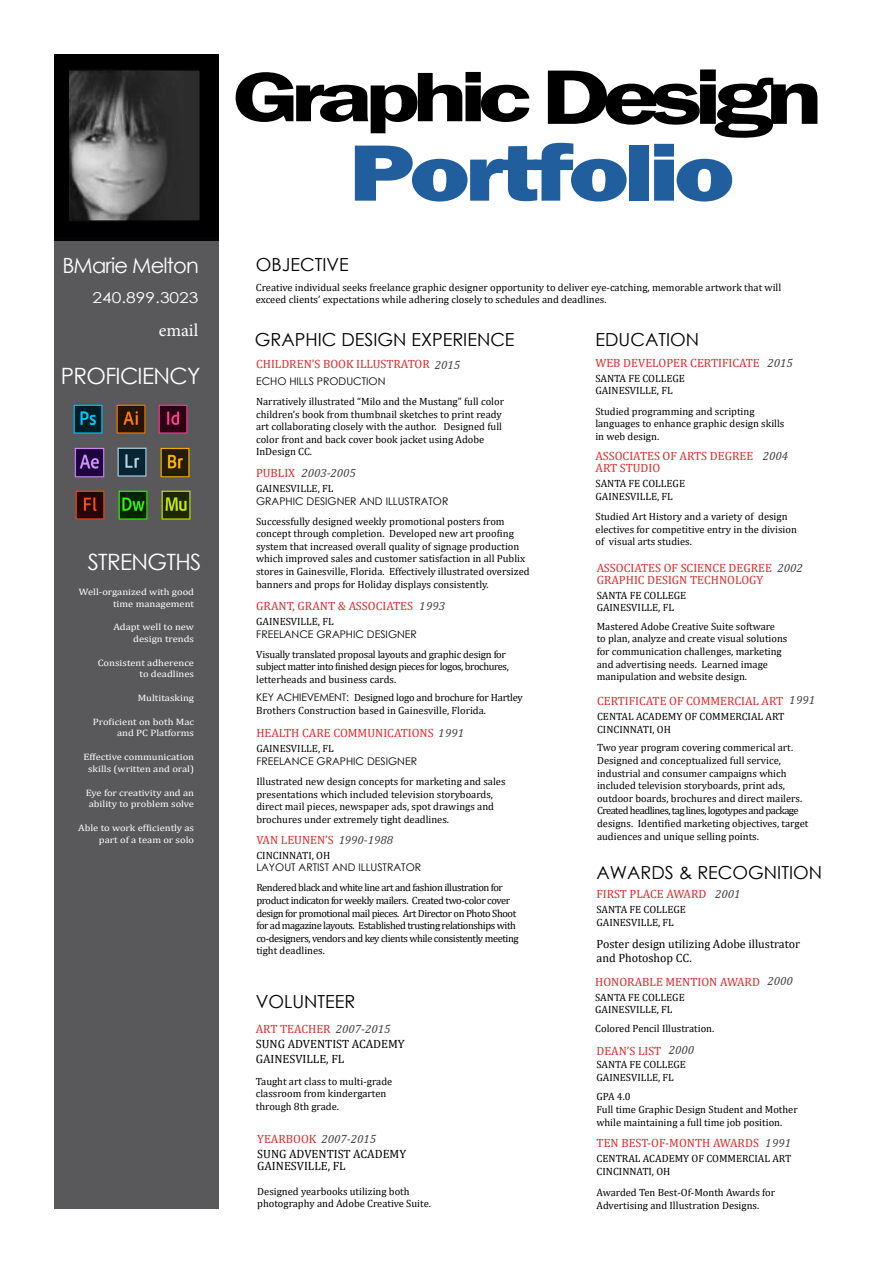
<style>
.page{position:relative;width:893px;height:1263px;background:#fff}
.page>*{position:absolute;margin:0;border:0;box-sizing:border-box;transform-origin:0 0}
.t1{font:800 82.65px "Franklin Gothic";letter-spacing:-.05em;color:#215e9e;scale:1.23 1}
.t2{font:600 79.95px "Franklin Gothic";letter-spacing:-.08em;color:#000;scale:1.35 1}
.t3{font:600 72.45px "Franklin Gothic";letter-spacing:-.09em;color:#000;scale:1.45 1}
.t4{font:22.5px "Century Gothic";letter-spacing:-.03em;color:#fff}
.t5{font:21px "Century Gothic";letter-spacing:-.04em;color:#fff}
.t6{font:18px "Century Gothic";color:#000}
.t7{font:18px "Minion Pro";color:#fff}
.t8{font:15px "Century Gothic";color:#fff;scale:1.16 1}
.t9{font:12px/12px "Cambria";color:#db2b2a}
.t10{font:12px/14.7px "Cambria";color:#000}
.t11{font:italic 12px "Cambria";color:#000}
.t12{font:10.5px/12.6px "Cambria";color:#000}
.t13{font:10.5px/12.6px "Cambria";letter-spacing:-.04em;color:#000}
.t14{font:10.5px/12.6px "Cambria";letter-spacing:-.02em;color:#000}
.t15{font:10.5px "Century Gothic";color:#000}
.t16{font:9.3px/11.9px "Cambria";color:#fff;text-align:right;scale:1.13 1}
.s1{font-style:italic;color:#000}
.s2{font-family:"Century Gothic"}
.s3{color:#db2b2a}
.s4{font-style:italic}
</style>
<div class="page">
<div style="left:54px;top:54px;width:165px;height:187px;background:#000"></div>
<div style="left:54px;top:238px;width:165px;height:971px;background:#59585b"></div>
<img style="left:73px;top:404px;width:30px;height:30px">
<img style="left:116px;top:404px;width:30px;height:30px">
<img style="left:158px;top:404px;width:30px;height:30px">
<img style="left:74px;top:447px;width:31px;height:31px">
<img style="left:117px;top:447px;width:30px;height:30px">
<img style="left:160px;top:447px;width:30px;height:31px">
<img style="left:75px;top:490px;width:30px;height:30px">
<img style="left:118px;top:490px;width:30px;height:30px">
<img style="left:161px;top:490px;width:30px;height:30px">
<img style="left:70px;top:72px;width:128px;height:147px">
<div style="left:67px;top:69px;width:134px;height:153px;border:2px solid #000"></div>
<h3 class="t5" style="left:62px;top:251px;width:138px">BMarie Melton</h3>
<h3 class="t8" style="left:93px;top:287px;width:93px">240.899.3023</h3>
<h3 class="t7" style="left:159px;top:318px;width:41px">email</h3>
<h3 class="t4" style="left:61px;top:360px;width:141px">PROFICIENCY</h3>
<h3 class="t4" style="left:88px;top:546px;width:115px">STRENGTHS</h3>
<p class="t16" style="left:79px;top:586px;width:103px">Well-organized with good time management</p>
<p class="t16" style="left:113px;top:621px;width:73px">Adapt well to new design trends</p>
<p class="t16" style="left:98px;top:656px;width:87px">Consistent adherence to deadlines</p>
<p class="t16" style="left:138px;top:692px;width:51px">Multitasking</p>
<p class="t16" style="left:93px;top:715px;width:91px">Proficient on both Mac and PC Platforms</p>
<p class="t16" style="left:83px;top:751px;width:99px;text-align:center">Effective communication skills (written and oral)</p>
<p class="t16" style="left:86px;top:786px;width:97px;text-align:center">Eye for creativity and an ability to problem solve</p>
<p class="t16" style="left:78px;top:822px;width:104px">Able to work efficiently as part of a team or solo</p>
<h3 class="t3" style="left:232px;top:52px;width:208px">Graphic</h3>
<h2 class="t2" style="left:541px;top:48px;width:211px">Design</h2>
<h1 class="t1" style="left:349px;top:119px;width:315px">Portfolio</h1>
<h3 class="t6" style="left:256px;top:252px;width:94px">OBJECTIVE</h3>
<p class="t12" style="left:256px;top:281px;width:527px">Creative individual seeks freelance graphic designer opportunity to deliver eye-catching, memorable artwork that will exceed clients’ expectations while adhering closely to schedules and deadlines.</p>
<h3 class="t6" style="left:255px;top:327px;width:261px">GRAPHIC DESIGN EXPERIENCE</h3>
<p class="t9" style="left:256px;top:358px;width:206px">CHILDREN’S BOOK ILLUSTRATOR <span class="s1">2015</span></p>
<p class="t15" style="left:256px;top:374px;width:131px">ECHO HILLS PRODUCTION</p>
<p class="t12" style="left:256px;top:395px;width:249px">Narratively illustrated “Milo and the Mustang” full color children’s book from thumbnail sketches to print ready art collaborating closely with the author. Designed full color front and back cover book jacket using Adobe InDesign CC.</p>
<p class="t9" style="left:256px;top:467px;width:41px">PUBLIX</p>
<p class="t12" style="left:256px;top:482px;width:79px">GAINESVILLE, FL</p>
<p class="t15" style="left:256px;top:493px;width:194px">GRAPHIC DESIGNER AND ILLUSTRATOR</p>
<p class="t12" style="left:256px;top:515px;width:275px">Successfully designed weekly promotional posters from concept through completion. Developed new art proofing system that increased overall quality of signage production which improved sales and customer satisfaction in all Publix stores in Gainesville, Florida. Effectively illustrated oversized banners and props for Holiday displays consistently.</p>
<p class="t9" style="left:256px;top:600px;width:158px">GRANT, GRANT &amp; ASSOCIATES</p>
<p class="t12" style="left:256px;top:615px;width:79px">GAINESVILLE, FL</p>
<p class="t15" style="left:256px;top:626px;width:162px">FREELANCE GRAPHIC DESIGNER</p>
<p class="t14" style="left:256px;top:648px;width:254px">Visually translated proposal layouts and graphic design for subject matter into finished design pieces for logos, brochures, letterheads and business cards.</p>
<p class="t12" style="left:256px;top:691px;width:268px"><span class="s2">KEY ACHIEVEMENT:</span> Designed logo and brochure for Hartley<br>Brothers Construction based in Gainesville, Florida.</p>
<p class="t9" style="left:256px;top:727px;width:209px">HEALTH CARE COMMUNICATIONS <span class="s1">1991</span></p>
<p class="t12" style="left:256px;top:742px;width:79px">GAINESVILLE, FL</p>
<p class="t15" style="left:256px;top:754px;width:162px">FREELANCE GRAPHIC DESIGNER</p>
<p class="t12" style="left:256px;top:775px;width:251px">Illustrated new design concepts for marketing and sales presentations which included television storyboards, direct mail pieces, newspaper ads, spot drawings and brochures under extremely tight deadlines.</p>
<p class="t9" style="left:256px;top:833px;width:138px">VAN LEUNEN’S <span class="s1">1990-1988</span></p>
<p class="t12" style="left:256px;top:849px;width:75px">CINCINNATI, OH</p>
<p class="t15" style="left:256px;top:860px;width:166px">LAYOUT ARTIST AND ILLUSTRATOR</p>
<p class="t13" style="left:256px;top:881px;width:264px">Rendered black and white line art and fashion illustration for product indicaton for weekly mailers. Created two-color cover design for promotional mail pieces. Art Director on Photo Shoot for ad magazine layouts. Established trusting relationships with co-designers, vendors and key clients while consistently meeting tight deadlines.</p>
<h3 class="t6" style="left:596px;top:327px;width:105px">EDUCATION</h3>
<p class="t9" style="left:595px;top:357px;width:166px">WEB DEVELOPER CERTIFICATE</p>
<p class="t12" style="left:595px;top:372px;width:91px">SANTA FE COLLEGE<br>GAINESVILLE, FL</p>
<p class="t12" style="left:595px;top:405px;width:191px">Studied programming and scripting languages to enhance graphic design skills in web design.</p>
<p class="t9" style="left:596px;top:450px;width:159px">ASSOCIATES OF ARTS DEGREE<br>ART STUDIO</p>
<p class="t12" style="left:596px;top:477px;width:91px">SANTA FE COLLEGE<br>GAINESVILLE, FL</p>
<p class="t12" style="left:596px;top:510px;width:203px">Studied Art History and a variety of design electives for competitive entry in the division of visual arts studies.</p>
<p class="t9" style="left:597px;top:573px;width:168px">GRAPHIC DESIGN TECHNOLOGY</p>
<p class="t12" style="left:597px;top:589px;width:91px">SANTA FE COLLEGE<br>GAINESVILLE, FL</p>
<p class="t12" style="left:597px;top:620px;width:192px">Mastered Adobe Creative Suite software<br>to plan, analyze and create visual solutions for communication challenges, marketing and advertising needs. Learned image manipulation and website design.</p>
<p class="t9" style="left:597px;top:695px;width:188px">CERTIFICATE OF COMMERCIAL ART</p>
<p class="t12" style="left:597px;top:710px;width:189px">CENTAL ACADEMY OF COMMERCIAL ART<br>CINCINNATI, OH</p>
<p class="t12" style="left:597px;top:741px;width:213px">Two year program covering commerical art.<br>Designed and conceptualized full service, industrial and consumer campaigns which included television storyboards, print ads, outdoor boards, brochures and direct mailers.<br>Created headlines, tag lines, logotypes and package designs. Identified marketing objectives, target audiences and unique selling points.</p>
<p class="t11" style="left:767px;top:354px;width:27px">2015</p>
<p class="t11" style="left:763px;top:448px;width:27px">2004</p>
<p class="t11" style="left:301px;top:465px;width:56px">2003-2005</p>
<p class="t9" style="left:597px;top:561px;width:208px">ASSOCIATES OF SCIENCE DEGREE <span class="s1">2002</span></p>
<p class="t11" style="left:420px;top:598px;width:27px">1993</p>
<p class="t11" style="left:790px;top:692px;width:27px">1991</p>
<h3 class="t6" style="left:597px;top:860px;width:227px">AWARDS &amp; RECOGNITION</h3>
<p class="t9" style="left:596px;top:888px;width:111px">FIRST PLACE AWARD</p>
<p class="t12" style="left:596px;top:903px;width:91px">SANTA FE COLLEGE<br>GAINESVILLE, FL</p>
<p class="t10" style="left:596px;top:936px;width:205px">Poster design utilizing Adobe illustrator and Photoshop CC.</p>
<p class="t9" style="left:595px;top:976px;width:166px">HONORABLE MENTION AWARD</p>
<p class="t12" style="left:595px;top:991px;width:91px">SANTA FE COLLEGE<br>GAINESVILLE, FL</p>
<p class="t12" style="left:595px;top:1022px;width:121px">Colored Pencil Illustration.</p>
<p class="t9" style="left:596px;top:1045px;width:66px">DEAN’S LIST</p>
<p class="t12" style="left:596px;top:1058px;width:91px">SANTA FE COLLEGE<br>GAINESVILLE, FL</p>
<p class="t12" style="left:596px;top:1090px;width:203px">GPA 4.0<br>Full time Graphic Design Student and Mother while maintaining a full time job position.</p>
<p class="t9" style="left:597px;top:1137px;width:164px">TEN BEST-OF-MONTH AWARDS</p>
<p class="t12" style="left:597px;top:1152px;width:196px">CENTRAL ACADEMY OF COMMERCIAL ART<br>CINCINNATI, OH</p>
<p class="t12" style="left:597px;top:1186px;width:180px">Awarded Ten Best-Of-Month Awards for<br>Advertising and Illustration Designs.</p>
<p class="t11" style="left:715px;top:886px;width:27px">2001</p>
<p class="t11" style="left:768px;top:972px;width:27px">2000</p>
<h3 class="t6" style="left:256px;top:989px;width:101px">VOLUNTEER</h3>
<p class="t10" style="left:256px;top:1022px;width:150px"><span class="s3">ART TEACHER</span> <span class="s4">2007-2015<br></span>SUNG ADVENTIST ACADEMY<br>GAINESVILLE, FL</p>
<p class="t12" style="left:256px;top:1075px;width:138px">Taught art class to multi-grade classroom from kindergarten through 8th grade.</p>
<p class="t10" style="left:257px;top:1131px;width:150px;line-height:15.3px"><span class="s3">YEARBOOK</span> <span class="s4">2007-2015<br></span>SUNG ADVENTIST ACADEMY</p>
<p class="t10" style="left:257px;top:1159px;width:90px">GAINESVILLE, FL</p>
<p class="t12" style="left:257px;top:1185px;width:175px">Designed yearbooks utilizing both photography and Adobe Creative Suite.</p>
<p class="t11" style="left:669px;top:1041px;width:27px">2000</p>
<p class="t11" style="left:766px;top:1134px;width:27px">1991</p>
</div>
